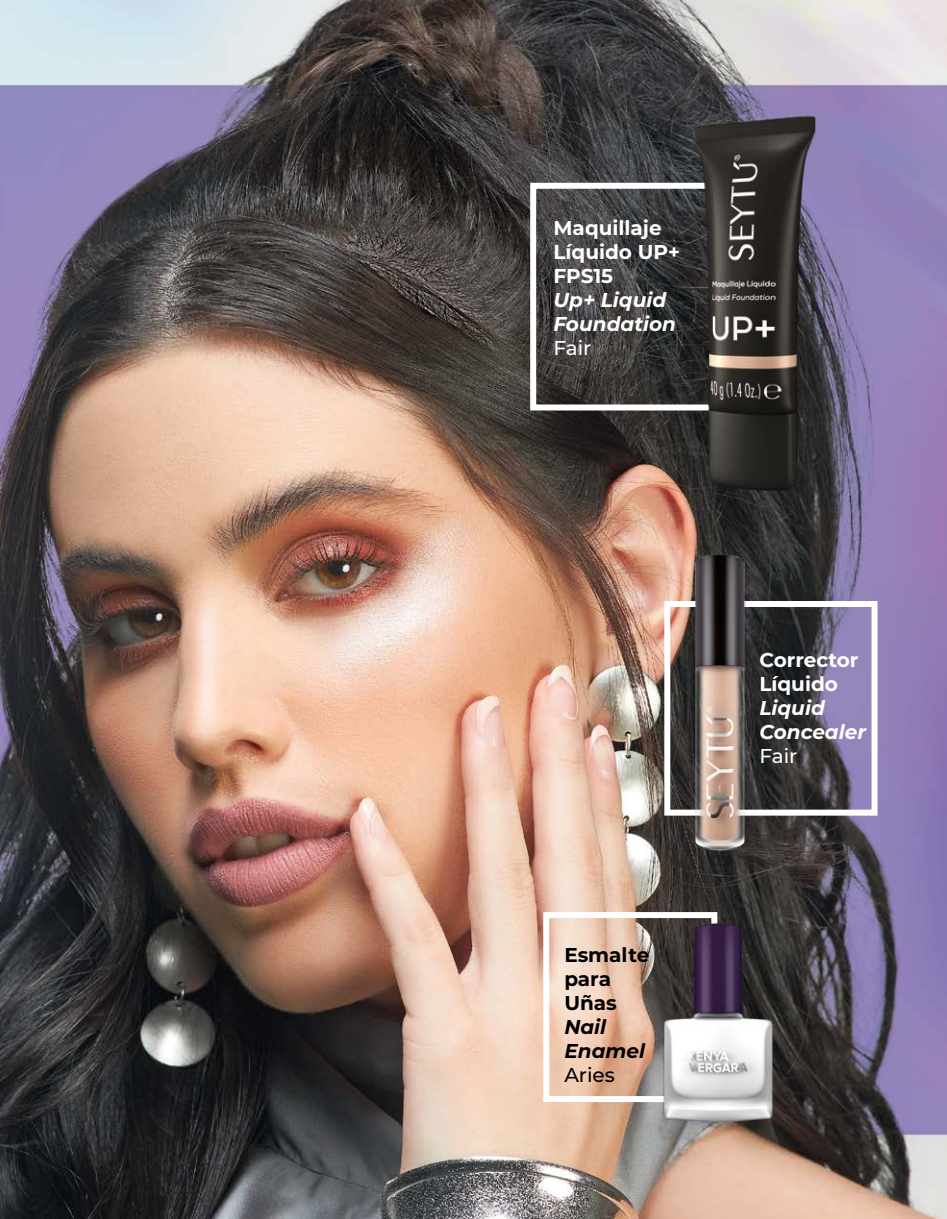
<style>
.page{position:relative;width:947px;height:1219px;background:#fff}
.page>*{position:absolute;margin:0;border:0;box-sizing:border-box;transform-origin:0 0}
.t1{font:700 20px/24px "Montserrat";color:#fff}
.t2{font:italic 700 20px/24px "Montserrat";color:#fff}
.t3{font:700 20px/24px "Montserrat";color:#000}
.t4{font:italic 700 20px/24px "Montserrat";color:#000}
.t5{font:500 20px "Montserrat";color:#fff}
.t6{font:500 20px "Montserrat";color:#000}
</style>
<div class="page">
<img style="left:0;top:0;width:947px;height:1219px">
<div style="left:664px;top:601px;width:213px;height:215px;border:6px solid #fff"></div>
<img style="left:677px;top:519px;width:103px;height:349px">
<div style="left:530px;top:183px;width:224px;height:227px;border:6px solid #fff"></div>
<img style="left:659px;top:100px;width:190px;height:404px">
<div style="left:543px;top:912px;width:174px;height:190px;border:6px solid #fff"></div>
<img style="left:653px;top:920px;width:128px;height:207px">
<hr style="left:905px;top:0;width:2px;height:240px;background:#000">
<div style="left:901px;top:67px;width:10px;height:10px;background:#eee9ef;border-radius:50%"></div>
<div style="left:901px;top:115px;width:10px;height:9px;background:#9885bc;border-radius:50%"></div>
<div style="left:901px;top:139px;width:10px;height:9px;background:#9487bc;border-radius:50%"></div>
<div style="left:900px;top:162px;width:12px;height:11px;background:#8e86b9;border-radius:50%"></div>
<div style="left:899px;top:161px;width:14px;height:13px;border:2px solid #000;border-radius:50%"></div>
<div style="left:901px;top:187px;width:10px;height:9px;background:#8f82b7;border-radius:50%"></div>
<div style="left:901px;top:211px;width:10px;height:9px;background:#8f80b8;border-radius:50%"></div>
<div style="left:901px;top:235px;width:10px;height:9px;background:#927fb6;border-radius:50%"></div>
<div style="left:901px;top:91px;width:10px;height:9px;background:#9986bd;border-radius:50%"></div>
<p class="t1" style="left:553px;top:215px;width:128px">Maquillaje<br>Líquido UP+<br>FPS15</p>
<p class="t2" style="left:553px;top:287px;width:124px">Up+ Liquid<br>Foundation</p>
<p class="t5" style="left:553px;top:334px;width:40px">Fair</p>
<p class="t3" style="left:564px;top:942px;width:87px">Esmalte para<br>Uñas</p>
<p class="t4" style="left:564px;top:1014px;width:82px">Nail<br>Enamel</p>
<p class="t6" style="left:564px;top:1061px;width:52px">Aries</p>
<p class="t1" style="left:759px;top:647px;width:101px">Corrector<br>Líquido</p>
<p class="t2" style="left:759px;top:695px;width:108px">Liquid<br>Concealer</p>
<p class="t5" style="left:759px;top:742px;width:40px">Fair</p>
</div>
